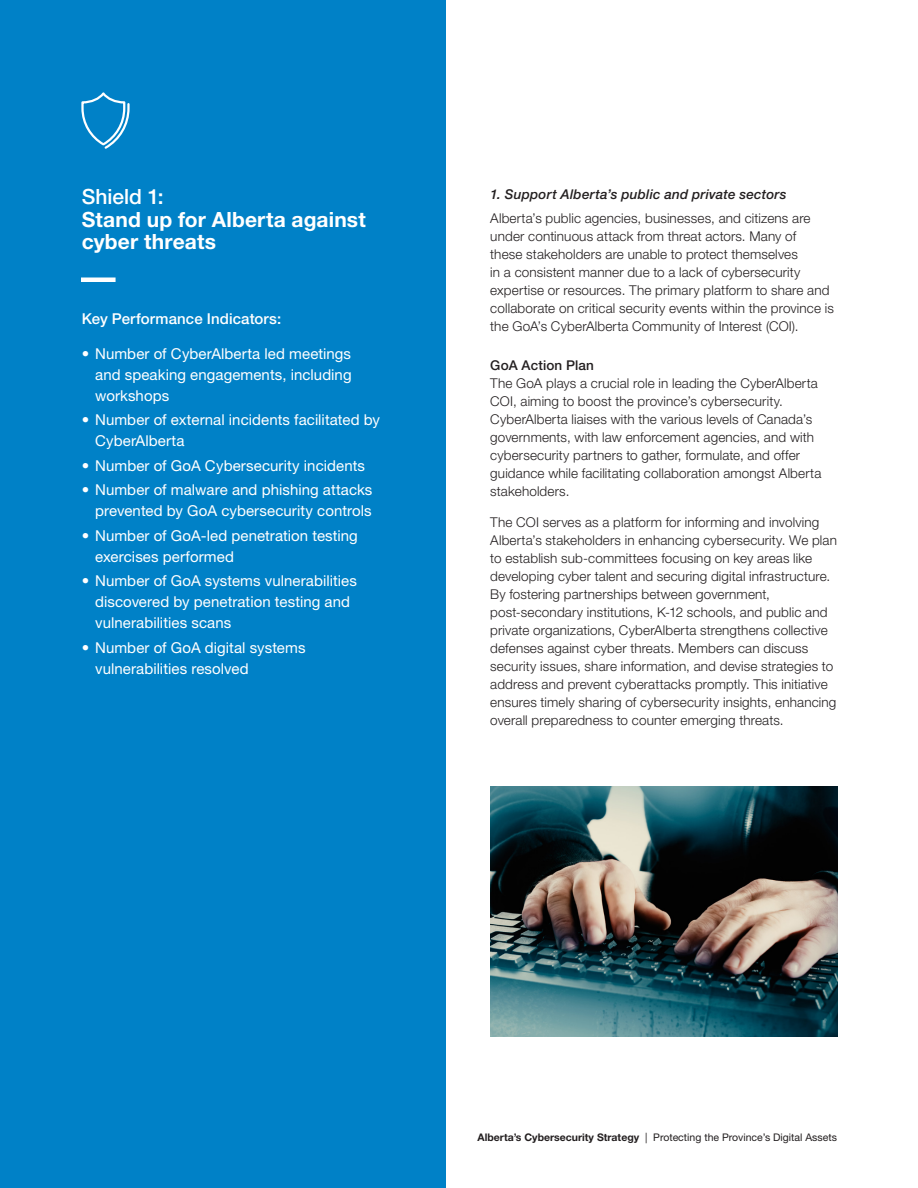
<style>
.page{position:relative;width:918px;height:1188px;background:#fff}
.page>*{position:absolute;margin:0;border:0;box-sizing:border-box;transform-origin:0 0}
.Subheading_2{font:700 21px/22.5px "Helvetica Neue LT Std";letter-spacing:.005em;color:#fff}
.t1{font:15px/21px "Helvetica Neue LT Std";letter-spacing:.005em;color:#fff}
.Body_Copy{font:500 15px "Helvetica Neue LT Std";letter-spacing:.005em;color:#fff}
.Body_Copy-2{font:300 13.5px/18px "Helvetica Neue LT Std";letter-spacing:.01em;color:#231f20}
.Subheading_3{font:italic 500 13.5px "Helvetica Neue LT Std";letter-spacing:.015em;color:#231f20}
.Subheading_3-2{font:500 13.5px "Helvetica Neue LT Std";letter-spacing:.01em;color:#231f20}
.t2{font:10.5px "Helvetica Neue LT Std";color:#231f20}
.s1{font-weight:500}
.s2{font-weight:700}
</style>
<div class="page">
<div style="left:0;top:0;width:446px;height:1188px;background:#0081c7"></div>
<svg style="left:81px;top:92px;width:49px;height:57px"></svg>
<img style="left:490px;top:786px;width:348px;height:251px">
<hr style="left:81px;top:278px;width:35px;height:4px;background:#fff">
<p class="Subheading_2" style="left:82px;top:185px;width:286px"><span class="s1">Shield 1:<br></span>Stand up for Alberta against cyber threats</p>
<p class="Body_Copy" style="left:82px;top:310px;width:201px">Key Performance Indicators:</p>
<p class="t1" style="left:95px;top:343px;width:258px;text-align:justify;text-indent:-14px">• Number of CyberAlberta led meetings and speaking engagements, including workshops</p>
<p class="t1" style="left:95px;top:409px;width:286px;text-indent:-14px">• Number of external incidents facilitated by<br>CyberAlberta</p>
<p class="t1" style="left:82px;top:455px;width:285px">• Number of GoA Cybersecurity incidents</p>
<p class="t1" style="left:82px;top:479px;width:292px;text-align:right">• Number of malware and phishing attacks prevented by GoA cybersecurity controls</p>
<p class="t1" style="left:95px;top:525px;width:264px;text-indent:-14px">• Number of GoA-led penetration testing exercises performed</p>
<p class="t1" style="left:95px;top:570px;width:263px;text-indent:-14px">• Number of GoA systems vulnerabilities discovered by penetration testing and vulnerabilities scans</p>
<p class="t1" style="left:95px;top:637px;width:212px;text-indent:-14px">• Number of GoA digital systems vulnerabilities resolved</p>
<p class="Subheading_3" style="left:490px;top:186px;width:298px">1. Support Alberta’s public and private sectors</p>
<p class="Body_Copy-2" style="left:490px;top:209px;width:345px">Alberta’s public agencies, businesses, and citizens are under continuous attack from threat actors. Many of<br>these stakeholders are unable to protect themselves<br>in a consistent manner due to a lack of cybersecurity expertise or resources. The primary platform to share and collaborate on critical security events within the province is the GoA’s CyberAlberta Community of Interest (COI).</p>
<p class="Subheading_3-2" style="left:490px;top:357px;width:105px">GoA Action Plan</p>
<p class="Body_Copy-2" style="left:490px;top:374px;width:333px">The GoA plays a crucial role in leading the CyberAlberta COI, aiming to boost the province’s cybersecurity.<br>CyberAlberta liaises with the various levels of Canada’s governments, with law enforcement agencies, and with cybersecurity partners to gather, formulate, and offer guidance while facilitating collaboration amongst Alberta stakeholders.</p>
<p class="Body_Copy-2" style="left:490px;top:513px;width:348px">The COI serves as a platform for informing and involving Alberta’s stakeholders in enhancing cybersecurity. We plan to establish sub-committees focusing on key areas like developing cyber talent and securing digital infrastructure.<br>By fostering partnerships between government, post-secondary institutions, K-12 schools, and public and private organizations, CyberAlberta strengthens collective defenses against cyber threats. Members can discuss security issues, share information, and devise strategies to address and prevent cyberattacks promptly. This initiative ensures timely sharing of cybersecurity insights, enhancing overall preparedness to counter emerging threats.</p>
<p class="t2" style="left:478px;top:1132px;width:361px"><span class="s2">Alberta’s Cybersecurity Strategy</span> | Protecting the Province’s Digital Assets</p>
</div>
